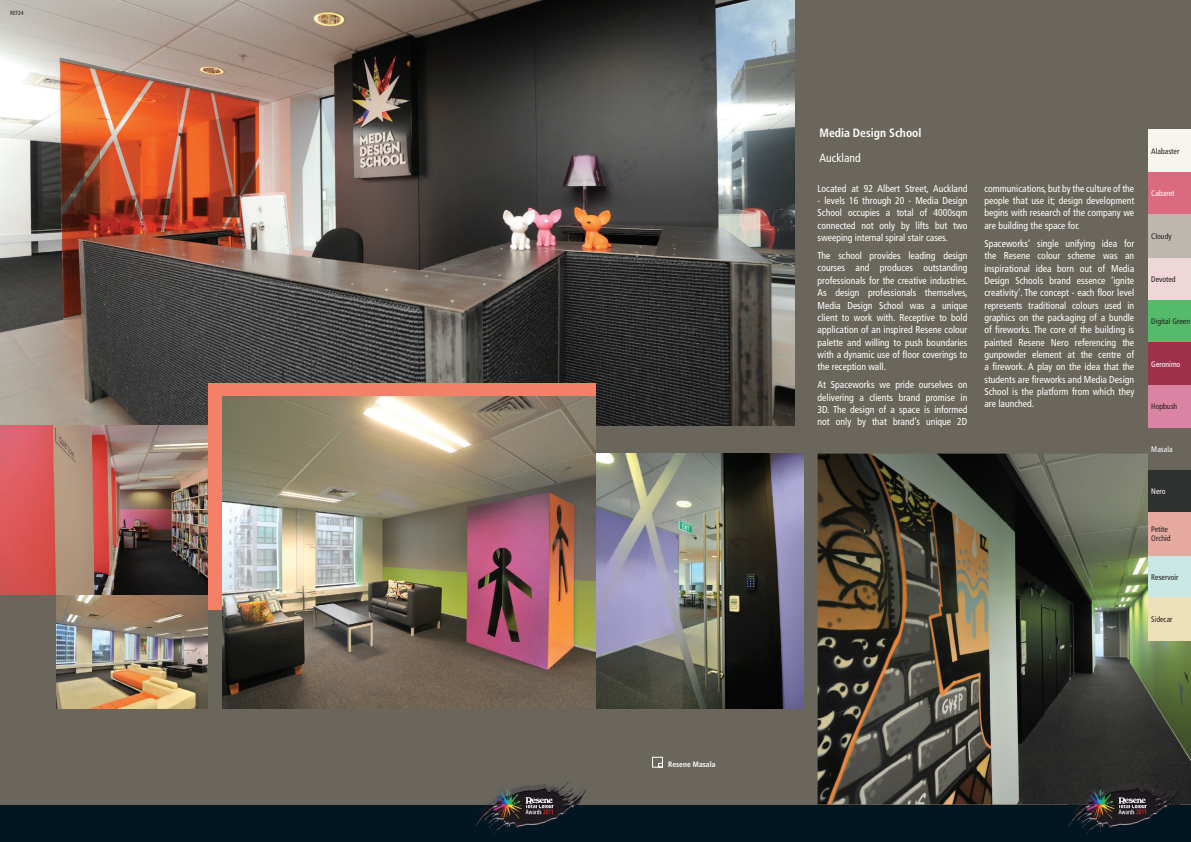
<style>
.page{position:relative;width:1191px;height:842px;background:#fff}
.page>*{position:absolute;margin:0;border:0;box-sizing:border-box;transform-origin:0 0}
.t1{font:700 condensed 12px "Frutiger";color:#fff}
.t2{font:condensed 12px "Frutiger";color:#fff}
.t3{font:condensed 10px/12.3px "Frutiger";color:#fff;text-align:justify}
.t4{font:condensed 8px/9px "Frutiger";color:#231f20}
.t5{font:condensed 8px "Frutiger";color:#fff}
.t6{font:700 condensed 7.8px "Frutiger";letter-spacing:.005em;color:#fff}
.t7{font:condensed 6px "Frutiger";color:#231f20}
</style>
<div class="page">
<div style="left:0;top:0;width:1191px;height:815px;background:#6a665c"></div>
<img style="left:0;top:0;width:794px;height:425px">
<img style="left:0;top:425px;width:208px;height:170px">
<img style="left:57px;top:595px;width:151px;height:113px">
<svg style="left:652px;top:757px;width:11px;height:11px"></svg>
<img style="left:595px;top:454px;width:208px;height:255px">
<img style="left:817px;top:454px;width:374px;height:350px">
<img style="left:1148px;top:130px;width:43px;height:127px">
<div style="left:1148px;top:300px;width:43px;height:42px;background:#53bb6a"></div>
<div style="left:1148px;top:257px;width:43px;height:43px;background:#efd7d9"></div>
<img style="left:1148px;top:343px;width:43px;height:127px">
<img style="left:1148px;top:513px;width:43px;height:127px">
<div style="left:1148px;top:470px;width:43px;height:43px;background:#2f3030"></div>
<div style="left:208px;top:383px;width:387px;height:226px;background:#f48067"></div>
<img style="left:222px;top:397px;width:373px;height:312px">
<div style="left:0;top:805px;width:1191px;height:37px;background:#011622"></div>
<img style="left:1068px;top:773px;width:111px;height:61px">
<img style="left:475px;top:782px;width:111px;height:52px">
<p class="t7" style="left:10px;top:9px;width:15px">REF24</p>
<p class="t6" style="left:668px;top:760px;width:49px">Resene Masala</p>
<p class="t1" style="left:819px;top:125px;width:104px">Media Design School</p>
<p class="t2" style="left:819px;top:151px;width:43px">Auckland</p>
<p class="t3" style="left:817px;top:182px;width:151px">Located at 92 Albert Street, Auckland</p>
<p class="t3" style="left:817px;top:195px;width:151px">- levels 16 through 20 - Media Design School occupies a total of 4000sqm connected not only by lifts but two sweeping internal spiral stair cases.</p>
<p class="t3" style="left:817px;top:250px;width:152px">The school provides leading design courses and produces outstanding professionals for the creative industries.<br>As design professionals themselves, Media Design School was a unique client to work with. Receptive to bold application of an inspired Resene colour palette and willing to push boundaries with a dynamic use of floor coverings to the reception wall.</p>
<p class="t3" style="left:817px;top:379px;width:151px">At Spaceworks we pride ourselves on delivering a clients brand promise in 3D. The design of a space is informed not only by that brand’s unique 2D</p>
<p class="t3" style="left:984px;top:182px;width:151px">communications, but by the culture of the people that use it; design development begins with research of the company we are building the space for.</p>
<p class="t3" style="left:984px;top:237px;width:151px">Spaceworks’ single unifying idea for the Resene colour scheme was an inspirational idea born out of Media Design Schools brand essence ‘ignite creativity’. The concept - each floor level represents traditional colours used in graphics on the packaging of a bundle of fireworks. The core of the building is painted Resene Nero referencing the gunpowder element at the centre of a firework. A play on the idea that the students are fireworks and Media Design School is the platform from which they are launched.</p>
<p class="t4" style="left:1151px;top:147px;width:30px">Alabaster</p>
<p class="t5" style="left:1151px;top:189px;width:25px">Cabaret</p>
<p class="t4" style="left:1151px;top:232px;width:22px">Cloudy</p>
<p class="t4" style="left:1151px;top:274px;width:26px">Devoted</p>
<p class="t4" style="left:1151px;top:317px;width:40px">Digital Green</p>
<p class="t5" style="left:1151px;top:359px;width:31px">Geronimo</p>
<p class="t4" style="left:1151px;top:402px;width:28px">Hopbush</p>
<p class="t5" style="left:1151px;top:444px;width:23px">Masala</p>
<p class="t5" style="left:1151px;top:487px;width:16px">Nero</p>
<p class="t4" style="left:1151px;top:525px;width:21px">Petite<br>Orchid</p>
<p class="t4" style="left:1151px;top:572px;width:29px">Reservoir</p>
<p class="t4" style="left:1151px;top:615px;width:23px">Sidecar</p>
</div>
